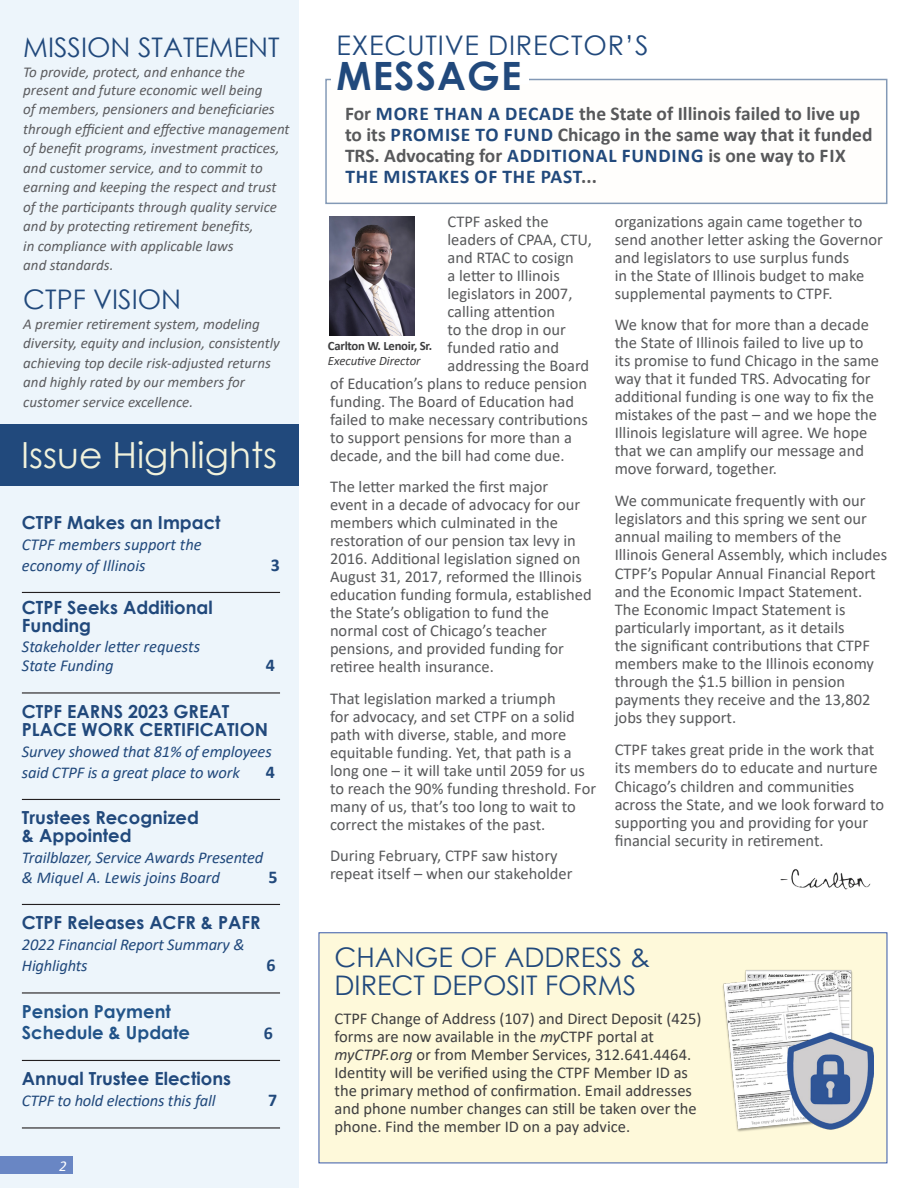
<style>
.page{position:relative;width:918px;height:1188px;background:#fff}
.page>*{position:absolute;margin:0;border:0;box-sizing:border-box;transform-origin:0 0}
.head_2{font:700 39px "Century Gothic";letter-spacing:.03em;color:#21497c}
.t1{font:36px "Century Gothic";color:#f1f2dc}
.head_2-2{font:27px "Century Gothic";color:#21497c}
.head_2-3{font:27px "Century Gothic";letter-spacing:.03em;color:#21497c}
.head_3{font:27px "Century Gothic";color:#21497c}
.subhead{font:27px "Century Gothic";color:#21497c}
.t2{font:26.25px "Bradley Hand ITC";color:#3e3e3f}
.body{font:700 19.5px/21px "Calibri";color:#58595b}
.In_this_Issue_subhea{font:700 18.15px/18px "Century Gothic";color:#21497c}
.In_this_Issue_subhea-2{font:700 18px/18px "Century Gothic";color:#21497c}
.In_this_Issue_subhea-3{font:700 18px/21px "Century Gothic";color:#225489}
.In_this_Issue_subhea-4{font:700 18px "Calibri";color:#21497c}
.In_this_Issue_subhea-5{font:italic 16.65px/21px "Calibri";color:#21497c}
.body-2{font:16.5px/18px "Calibri";color:#58595b}
.t3{font:16.5px/18px "Calibri";color:#3e3e3f}
.In_this_Issue_subhea-6{font:italic 16.5px/21px "Calibri";letter-spacing:-.01em;color:#21497c}
.subhead-2{font:italic 15px/19.5px "Calibri";letter-spacing:-.01em;color:#5c5c5f}
.t4{font:italic 15px "Calibri";color:#fff}
.t5{font:700 12.75px "Calibri";letter-spacing:-.02em;color:#3e3e3f}
.t6{font:italic 12.75px "Calibri";letter-spacing:-.005em;color:#3e3e3f}
.s1{color:#21497c}
.s2{color:#57585a}
.s3{font-style:italic}
</style>
<div class="page">
<div style="left:0;top:0;width:298px;height:1188px;background:#edf5fb"></div>
<div style="left:0;top:424px;width:299px;height:62px;background:#21497c"></div>
<div style="left:325px;top:79px;width:562px;height:125px;background:#fffefa"></div>
<div style="left:332px;top:71px;width:197px;height:12px;background:#fff"></div>
<img style="left:329px;top:216px;width:86px;height:120px">
<hr style="left:22px;top:592px;width:258px;height:1px;background:#231f20">
<hr style="left:22px;top:692px;width:258px;height:2px;background:#231f20">
<hr style="left:22px;top:799px;width:258px;height:1px;background:#231f20">
<hr style="left:22px;top:904px;width:258px;height:1px;background:#231f20">
<hr style="left:22px;top:992px;width:258px;height:2px;background:#231f20">
<hr style="left:22px;top:1060px;width:258px;height:1px;background:#231f20">
<hr style="left:22px;top:1127px;width:258px;height:2px;background:#231f20">
<img style="left:791px;top:869px;width:80px;height:21px">
<div style="left:319px;top:932px;width:568px;height:231px;background:#fef9da;border:1px solid #3859a7"></div>
<img style="left:722px;top:970px;width:151px;height:162px">
<div style="left:0;top:1156px;width:73px;height:18px;background:#6986c4"></div>
<p class="head_3" style="left:23px;top:28px;width:258px">MISSION STATEMENT</p>
<p class="subhead-2" style="left:23px;top:62px;width:241px;line-height:18px">To provide, protect, and enhance the present and future economic well being</p>
<p class="subhead-2" style="left:23px;top:99px;width:268px">of members, pensioners and beneficiaries through efficient and effective management of benefit programs, investment practices, and customer service, and to commit to earning and keeping the respect and trust of the participants through quality service and by protecting retirement benefits,<br>in compliance with applicable laws<br>and standards.</p>
<p class="subhead" style="left:23px;top:280px;width:160px">CTPF VISION</p>
<p class="subhead-2" style="left:23px;top:313px;width:258px">A premier retirement system, modeling diversity, equity and inclusion, consistently achieving top decile risk-adjusted returns and highly rated by our members for customer service excellence.</p>
<p class="t1" style="left:21px;top:430px;width:258px">Issue Highlights</p>
<p class="In_this_Issue_subhea-2" style="left:22px;top:513px;width:200px">CTPF Makes an Impact</p>
<p class="In_this_Issue_subhea-5" style="left:22px;top:533px;width:181px">CTPF members support the economy of Illinois</p>
<p class="In_this_Issue_subhea-4" style="left:271px;top:552px;width:11px">3</p>
<p class="In_this_Issue_subhea" style="left:22px;top:598px;width:192px">CTPF Seeks Additional<br>Funding</p>
<p class="In_this_Issue_subhea-5" style="left:22px;top:636px;width:180px;line-height:19.5px">Stakeholder letter requests<br>State Funding</p>
<p class="In_this_Issue_subhea-4" style="left:266px;top:653px;width:11px">4</p>
<p class="In_this_Issue_subhea-2" style="left:22px;top:702px;width:248px">CTPF EARNS 2023 GREAT<br>PLACE WORK CERTIFICATION</p>
<p class="In_this_Issue_subhea-6" style="left:22px;top:740px;width:251px">Survey showed that 81% of employees said CTPF is a great place to work</p>
<p class="In_this_Issue_subhea-4" style="left:266px;top:759px;width:11px">4</p>
<p class="In_this_Issue_subhea-2" style="left:22px;top:808px;width:179px">Trustees Recognized &amp; Appointed</p>
<p class="In_this_Issue_subhea-6" style="left:22px;top:847px;width:243px;line-height:19.5px">Trailblazer, Service Awards Presented &amp; Miquel A. Lewis joins Board</p>
<p class="In_this_Issue_subhea-4" style="left:269px;top:864px;width:11px">5</p>
<p class="In_this_Issue_subhea-2" style="left:22px;top:913px;width:240px">CTPF Releases ACFR &amp; PAFR</p>
<p class="In_this_Issue_subhea-6" style="left:22px;top:934px;width:224px">2022 Financial Report Summary &amp;<br>Highlights</p>
<p class="In_this_Issue_subhea-4" style="left:267px;top:953px;width:11px">6</p>
<p class="In_this_Issue_subhea-3" style="left:22px;top:1000px;width:170px">Pension Payment<br>Schedule &amp; Update</p>
<p class="In_this_Issue_subhea-4" style="left:264px;top:1020px;width:11px">6</p>
<p class="In_this_Issue_subhea-2" style="left:22px;top:1069px;width:211px">Annual Trustee Elections</p>
<p class="In_this_Issue_subhea-6" style="left:22px;top:1090px;width:195px">CTPF to hold elections this fall</p>
<p class="In_this_Issue_subhea-4" style="left:268px;top:1088px;width:11px">7</p>
<p class="t4" style="left:59px;top:1156px;width:9px">2</p>
<p class="head_2-3" style="left:337px;top:27px;width:314px">EXECUTIVE DIRECTOR’S</p>
<p class="head_2" style="left:337px;top:46px;width:186px">MESSAGE</p>
<p class="body" style="left:345px;top:103px;width:529px">For <span class="s1">MORE THAN A DECADE</span> the State of Illinois failed to live up to its <span class="s1">PROMISE TO FUND</span> Chicago in the same way that it funded TRS. Advocating for <span class="s1">ADDITIONAL FUNDING</span> is one way to FIX <span class="s1">THE MISTAKES OF THE PAST</span>...</p>
<p class="body-2" style="left:447px;top:212px;width:103px">CTPF asked the</p>
<p class="body-2" style="left:447px;top:230px;width:146px">leaders of CPAA, CTU,</p>
<p class="body-2" style="left:447px;top:248px;width:128px">and RTAC to cosign</p>
<p class="body-2" style="left:447px;top:266px;width:114px">a letter to Illinois</p>
<p class="body-2" style="left:447px;top:284px;width:127px">legislators in 2007,</p>
<p class="body-2" style="left:447px;top:302px;width:109px">calling attention</p>
<p class="body-2" style="left:447px;top:320px;width:120px">to the drop in our</p>
<p class="body-2" style="left:447px;top:338px;width:113px">funded ratio and</p>
<p class="body-2" style="left:447px;top:356px;width:143px">addressing the Board</p>
<p class="body-2" style="left:330px;top:374px;width:259px">of Education’s plans to reduce pension</p>
<p class="body-2" style="left:330px;top:392px;width:246px">funding. The Board of Education had</p>
<p class="body-2" style="left:330px;top:410px;width:259px">failed to make necessary contributions</p>
<p class="body-2" style="left:330px;top:428px;width:243px">to support pensions for more than a</p>
<p class="body-2" style="left:330px;top:446px;width:236px">decade, and the bill had come due.</p>
<p class="body-2" style="left:330px;top:478px;width:263px">The letter marked the first major<br>event in a decade of advocacy for our members which culminated in the restoration of our pension tax levy in 2016. Additional legislation signed on August 31, 2017, reformed the Illinois education funding formula, established the State’s obligation to fund the normal cost of Chicago’s teacher pensions, and provided funding for retiree health insurance.</p>
<p class="body-2" style="left:330px;top:689px;width:268px">That legislation marked a triumph<br>for advocacy, and set CTPF on a solid path with diverse, stable, and more equitable funding. Yet, that path is a long one – it will take until 2059 for us to reach the 90% funding threshold. For many of us, that’s too long to wait to correct the mistakes of the past.</p>
<p class="body-2" style="left:330px;top:847px;width:244px">During February, CTPF saw history repeat itself – when our stakeholder</p>
<p class="t5" style="left:328px;top:337px;width:106px">Carlton W. Lenoir, Sr.</p>
<p class="t6" style="left:328px;top:352px;width:95px">Executive Director</p>
<p class="body-2" style="left:615px;top:212px;width:270px">organizations again came together to send another letter asking the Governor and legislators to use surplus funds<br>in the State of Illinois budget to make supplemental payments to CTPF.</p>
<p class="body-2" style="left:615px;top:316px;width:266px">We know that for more than a decade the State of Illinois failed to live up to its promise to fund Chicago in the same way that it funded TRS. Advocating for additional funding is one way to fix the mistakes of the past – and we hope the Illinois legislature will agree. We hope that we can amplify our message and move forward, together.</p>
<p class="body-2" style="left:615px;top:491px;width:274px">We communicate frequently with our legislators and this spring we sent our annual mailing to members of the Illinois General Assembly, which includes</p>
<p class="body-2" style="left:615px;top:565px;width:263px">CTPF<span class="s2">’</span>s Popular Annual Financial Report and the Economic Impact Statement.<br>The Economic Impact Statement is particularly important, as it details<br>the significant contributions that CTPF members make to the Illinois economy through the $1.5 billion in pension payments they receive and the 13,802 jobs they support.</p>
<p class="body-2" style="left:615px;top:740px;width:264px">CTPF takes great pride in the work that its members do to educate and nurture</p>
<p class="body-2" style="left:615px;top:778px;width:271px">Chicago<span class="s2">’</span>s children and communities across the State, and we look forward to supporting you and providing for your financial security in retirement.</p>
<p class="t2" style="left:780px;top:861px;width:10px">-</p>
<p class="head_2-2" style="left:334px;top:938px;width:317px">CHANGE OF ADDRESS &amp;</p>
<p class="head_2-2" style="left:334px;top:967px;width:303px">DIRECT DEPOSIT FORMS</p>
<p class="t3" style="left:334px;top:1009px;width:369px">CTPF Change of Address (107) and Direct Deposit (425) forms are now available in the <span class="s3">my</span>CTPF portal at</p>
<p class="t3" style="left:334px;top:1045px;width:364px"><span class="s3">myCTPF.org</span> or from Member Services, 312.641.4464.<br>Identity will be verified using the CTPF Member ID as the primary method of confirmation. Email addresses and phone number changes can still be taken over the phone. Find the member ID on a pay advice.</p>
</div>
